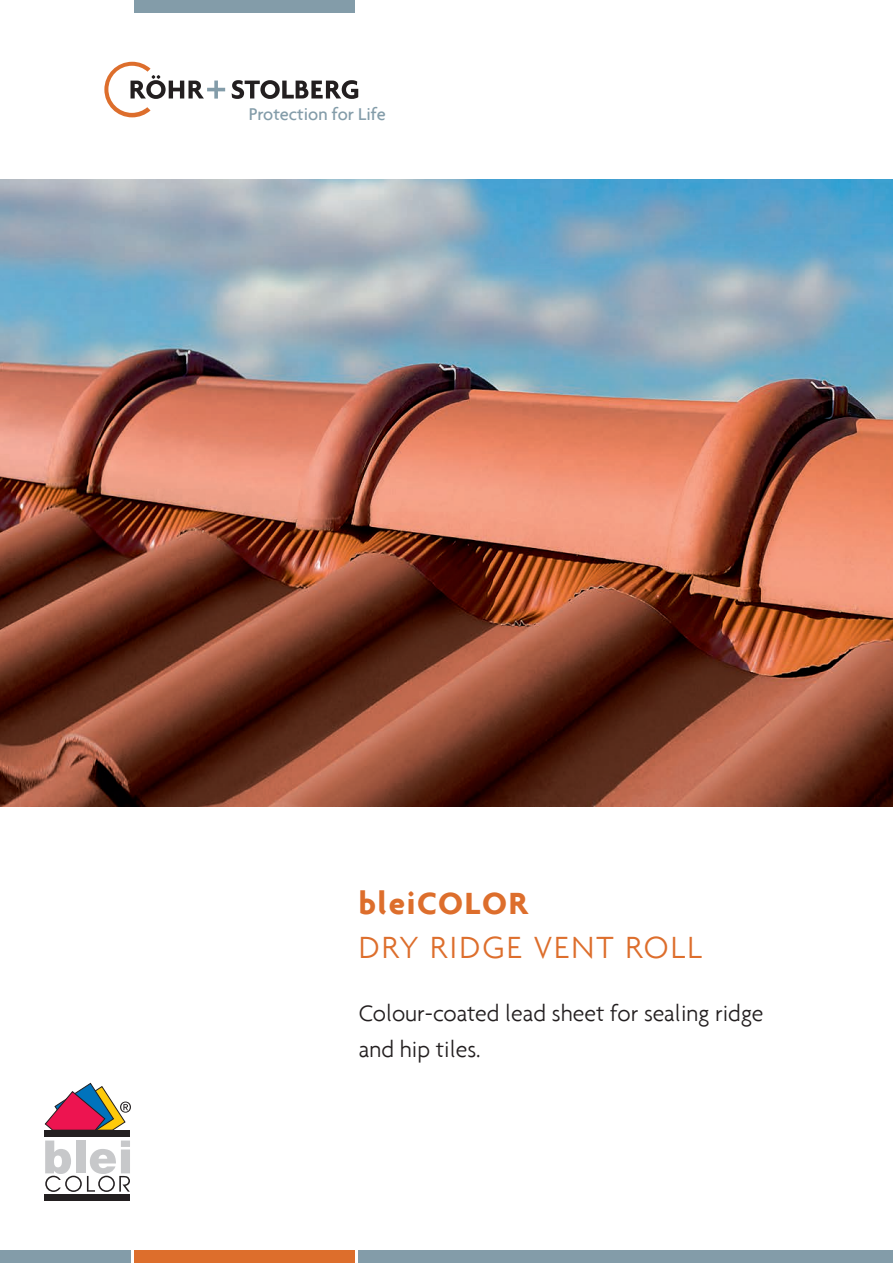
<style>
.page{position:relative;width:893px;height:1263px;background:#fff}
.page>*{position:absolute;margin:0;border:0;box-sizing:border-box;transform-origin:0 0}
.t1{font:300 33px "Agenda";letter-spacing:.065em;color:#dd6e2c}
.t2{font:700 33px "Agenda";letter-spacing:.05em;color:#dd6e2c}
.t3{font:300 24px/35.8px "Agenda";color:#231f20}
.t4{font:500 18.3px "Agenda";color:#839ca9}
</style>
<div class="page">
<div style="left:134px;top:0;width:221px;height:13px;background:#839ca9"></div>
<img style="left:0;top:179px;width:893px;height:627px">
<svg style="left:104px;top:62px;width:121px;height:55px"></svg>
<svg style="left:232px;top:80px;width:126px;height:19px"></svg>
<svg style="left:45px;top:1140px;width:85px;height:52px"></svg>
<div style="left:45px;top:1194px;width:85px;height:7px;background:#231f20"></div>
<svg style="left:44px;top:1082px;width:87px;height:49px"></svg>
<div style="left:45px;top:1130px;width:85px;height:6px;background:#231f20"></div>
<div style="left:134px;top:1250px;width:221px;height:13px;background:#dd6e2c"></div>
<div style="left:0;top:1250px;width:131px;height:13px;background:#839ca9"></div>
<div style="left:359px;top:1250px;width:534px;height:13px;background:#839ca9"></div>
<p class="t4" style="left:249px;top:102px;width:138px">Protection for Life</p>
<h1 class="t2" style="left:359px;top:883px;width:171px">bleiCOLOR</h1>
<h1 class="t1" style="left:359px;top:928px;width:345px">Dry Ridge Vent Roll</h1>
<p class="t3" style="left:359px;top:995px;width:406px">Colour-coated lead sheet for sealing ridge and hip tiles.</p>
</div>
